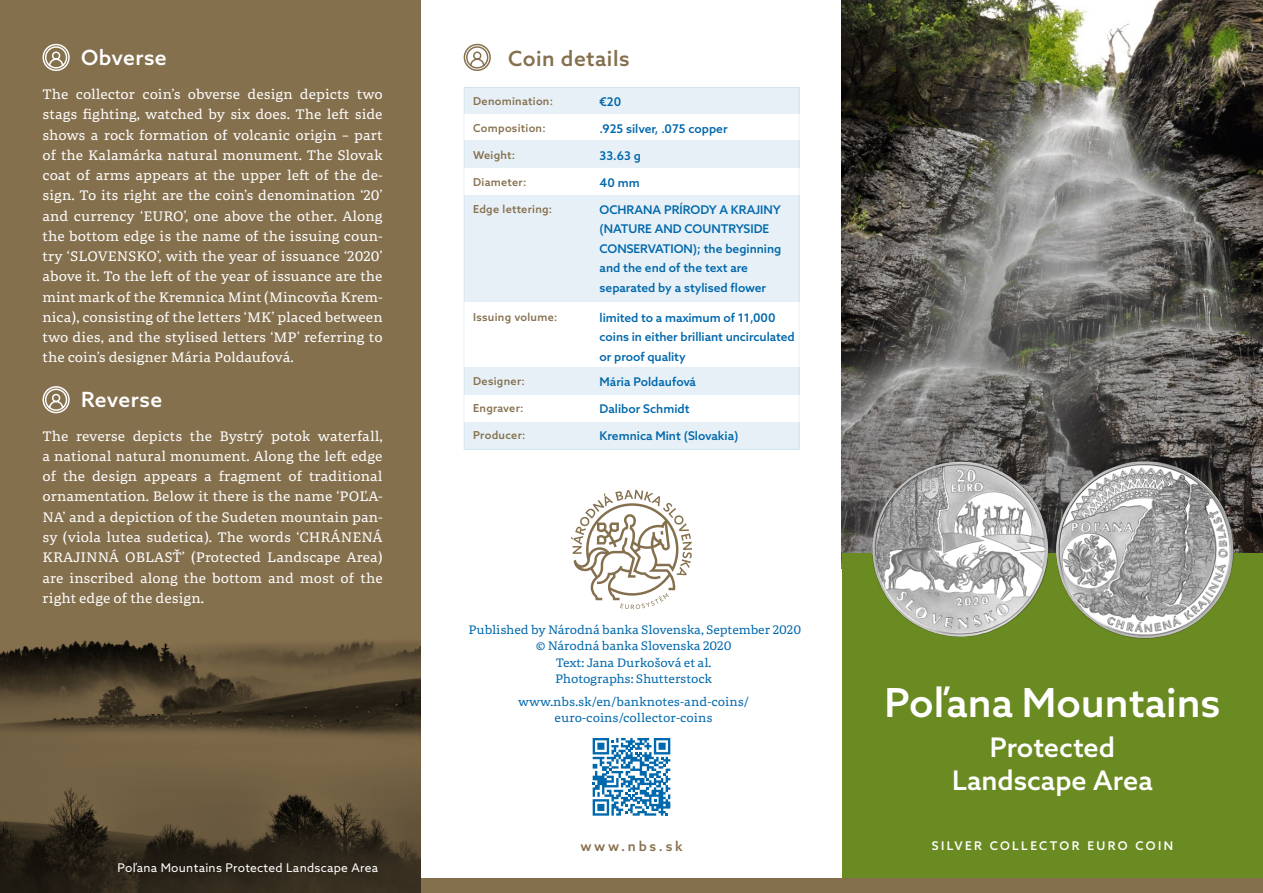
<style>
.page{position:relative;width:1263px;height:893px;background:#fff}
.page>*{position:absolute;margin:0;border:0;box-sizing:border-box;transform-origin:0 0}
.t1{font:500 40.05px "Azo Sans";color:#fff}
.t2{font:500 27px/33px "Azo Sans";color:#fff;text-align:center}
.t3{font:500 21px "Azo Sans";letter-spacing:.025em;color:#fff}
.t4{font:500 21px "Azo Sans";letter-spacing:.025em;color:#85704e}
.t5{font:13.5px/20.2px "Portada Text";color:#fff;text-align:justify}
.t6{font:500 13.5px "Azo Sans";letter-spacing:.2em;color:#85704e}
.t7{font:500 12px/19.5px "Azo Sans";color:#0068ac}
.t8{font:12px/16.5px "Portada Text";letter-spacing:-.01em;color:#0068ac;text-align:center}
.t9{font:12px "Azo Sans";letter-spacing:.025em;color:#fff}
.t10{font:500 12px "Azo Sans";letter-spacing:.2em;color:#fff}
.t11{font:500 10.95px "Azo Sans";letter-spacing:.025em;color:#85704e}
</style>
<div class="page">
<img style="left:842px;top:0;width:421px;height:554px">
<div style="left:0;top:0;width:421px;height:893px;background:#85704e"></div>
<img style="left:0;top:639px;width:421px;height:254px">
<div style="left:842px;top:554px;width:421px;height:335px;background:#6a8a22"></div>
<div style="left:421px;top:879px;width:842px;height:14px;background:#85704e"></div>
<div style="left:464px;top:368px;width:335px;height:27px;background:#e6f0f6"></div>
<img style="left:865px;top:455px;width:189px;height:182px">
<img style="left:1052px;top:458px;width:190px;height:181px">
<div style="left:464px;top:87px;width:335px;height:27px;background:#e6f0f6"></div>
<div style="left:464px;top:141px;width:335px;height:27px;background:#e6f0f6"></div>
<div style="left:464px;top:422px;width:335px;height:28px;background:#e6f0f6"></div>
<div style="left:464px;top:195px;width:335px;height:107px;background:#e6f0f6"></div>
<svg style="left:42px;top:43px;width:28px;height:28px"></svg>
<svg style="left:463px;top:43px;width:28px;height:28px"></svg>
<svg style="left:593px;top:738px;width:77px;height:78px"></svg>
<svg style="left:42px;top:386px;width:28px;height:28px"></svg>
<svg style="left:571px;top:490px;width:121px;height:119px"></svg>
<h3 class="t3" style="left:81px;top:43px;width:87px">Obverse</h3>
<h3 class="t4" style="left:508px;top:45px;width:123px">Coin details</h3>
<p class="t7" style="left:600px;top:91px;width:23px">€20</p>
<p class="t7" style="left:600px;top:118px;width:130px">.925 silver, .075 copper</p>
<p class="t7" style="left:600px;top:145px;width:43px">33.63 g</p>
<p class="t7" style="left:600px;top:172px;width:42px">40 mm</p>
<p class="t7" style="left:600px;top:199px;width:183px">OCHRANA PRÍRODY A KRAJINY (NATURE AND COUNTRYSIDE<br>CONSERVATION); the beginning and the end of the text are separated by a stylised flower</p>
<p class="t7" style="left:600px;top:307px;width:197px">limited to a maximum of 11,000 coins in either brilliant uncirculated or proof quality</p>
<p class="t7" style="left:600px;top:372px;width:98px">Mária Poldaufová</p>
<p class="t7" style="left:600px;top:399px;width:91px">Dalibor Schmidt</p>
<p class="t7" style="left:600px;top:426px;width:140px">Kremnica Mint (Slovakia)</p>
<p class="t5" style="left:43px;top:84px;width:342px">The collector coin’s obverse design depicts two stags fighting, watched by six does. The left side shows a rock formation of volcanic origin – part of the Kalamárka natural monument. The Slovak coat of arms appears at the upper left of the de&shy;sign. To its right are the coin’s denomination ‘20’ and currency ‘EURO’, one above the other. Along the bottom edge is the name of the issuing coun&shy;try ‘SLOVENSKO’, with the year of issuance ‘2020’ above it. To the left of the year of issuance are the mint mark of the Kremnica Mint (Mincovňa Krem&shy;nica), consisting of the letters ‘MK’ placed between two dies, and the stylised letters ‘MP’ referring to the coin’s designer Mária Poldaufová.</p>
<p class="t11" style="left:473px;top:94px;width:81px">Denomination:</p>
<p class="t11" style="left:473px;top:121px;width:74px">Composition:</p>
<p class="t11" style="left:473px;top:148px;width:44px">Weight:</p>
<p class="t11" style="left:473px;top:175px;width:55px">Diameter:</p>
<p class="t11" style="left:473px;top:202px;width:81px">Edge lettering:</p>
<p class="t11" style="left:473px;top:310px;width:86px">Issuing volume:</p>
<p class="t11" style="left:473px;top:374px;width:53px">Designer:</p>
<p class="t11" style="left:473px;top:401px;width:52px">Engraver:</p>
<p class="t11" style="left:473px;top:428px;width:54px">Producer:</p>
<h3 class="t3" style="left:81px;top:386px;width:83px">Reverse</h3>
<p class="t5" style="left:43px;top:426px;width:342px">The reverse depicts the Bystrý potok waterfall, a national natural monument. Along the left edge of the design appears a fragment of traditional ornamentation. Below it there is the name ‘POĽA-NA’ and a depiction of the Sudeten mountain pan&shy;sy (viola lutea sudetica). The words ‘CHRÁNENÁ KRAJINNÁ OBLASŤ’ (Protected Landscape Area) are inscribed along the bottom and most of the right edge of the design.</p>
<p class="t8" style="left:469px;top:621px;width:334px">Published by Národná banka Slovenska, September 2020 © Národná banka Slovenska 2020<br>Text: Jana Durkošová et al.<br>Photographs: Shutterstock</p>
<p class="t8" style="left:518px;top:693px;width:233px">www.nbs.sk/en/banknotes-and-coins/ euro-coins/collector-coins</p>
<p class="t9" style="left:118px;top:860px;width:262px">Poľana Mountains Protected Landscape Area</p>
<p class="t6" style="left:580px;top:837px;width:104px">www.nbs.sk</p>
<h1 class="t1" style="left:884px;top:676px;width:337px">Poľana Mountains</h1>
<h2 class="t2" style="left:952px;top:730px;width:202px">Protected<br>Landscape Area</h2>
<p class="t10" style="left:932px;top:837px;width:243px">SILVER COLLECTOR EURO COIN</p>
</div>
